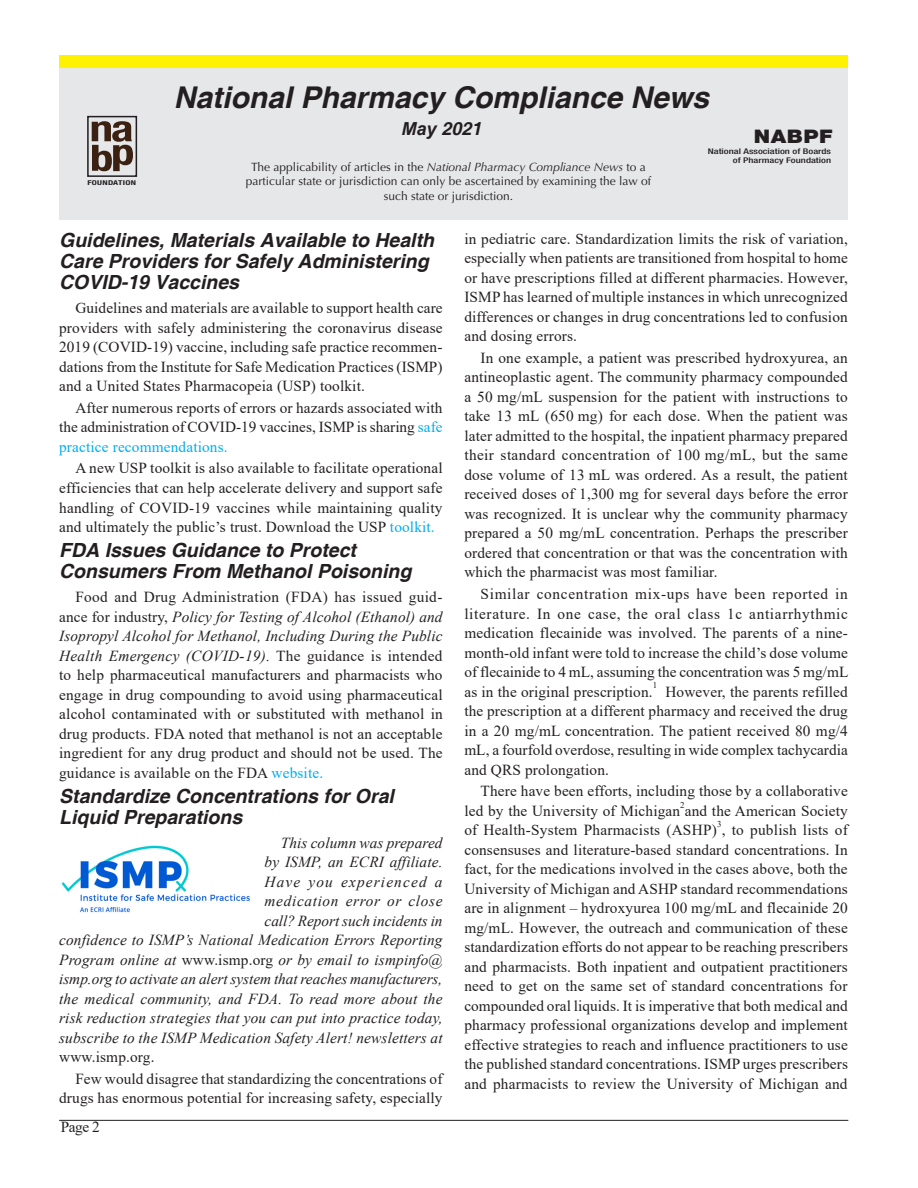
<style>
.page{position:relative;width:918px;height:1188px;background:#fff}
.page>*{position:absolute;margin:0;border:0;box-sizing:border-box;transform-origin:0 0}
.t1{font:italic 700 30px "Helvetica";color:#231f20}
.Headline{font:italic 700 19.5px/21px "Helvetica";color:#231f20}
.t2{font:900 18.75px "Helvetica Neue LT Std";letter-spacing:.025em;color:#231f20;scale:1.15 1}
.t3{font:italic 700 18px "Helvetica";color:#231f20}
.Body_text{font:15.3px/19.5px "Times New Roman";letter-spacing:.01em;color:#231f20;text-align:justify}
.Body_text-2{font:italic 15.3px "Times New Roman";letter-spacing:.01em;color:#231f20}
.Body_text-3{font:italic 15.3px "Times New Roman";letter-spacing:.045em;color:#231f20}
.Body_text-4{font:italic 15.3px "Times New Roman";letter-spacing:.075em;color:#231f20}
.t4{font:12px/14.4px "Optima LT Std";color:#231f20;text-align:center}
.Body_text-5{font:8.85px "Times New Roman";color:#231f20}
.t5{font:500 condensed 7.8px/9.3px "Helvetica Neue LT Std";color:#231f20;text-align:right;scale:1.35 1}
.t6{font:700 condensed 6.6px "Helvetica Neue LT Std";letter-spacing:.03em;color:#231f20;scale:1.38 1}
.s1{font-family:"Arial"}
.s2{font-style:italic}
.s3{color:#00aeef}
.s4{font-style:normal}
</style>
<div class="page">
<div style="left:59px;top:68px;width:789px;height:152px;background:#e6e7e9"></div>
<div style="left:59px;top:55px;width:789px;height:13px;background:#fff101"></div>
<hr style="left:59px;top:1120px;width:789px;height:1px;background:#231f20">
<svg style="left:92px;top:121px;width:41px;height:50px"></svg>
<div style="left:87px;top:116px;width:50px;height:61px;border:2px solid #231f20"></div>
<img style="left:61px;top:845px;width:189px;height:68px">
<p class="t6" style="left:87px;top:179px;width:37px">FOUNDATION</p>
<p class="t1" style="left:174px;top:80px;width:537px">National Pharmacy Compliance News</p>
<p class="t3" style="left:401px;top:118px;width:82px"><span class="s1">May</span> 2021</p>
<p class="t4" style="left:246px;top:160px;width:407px">The applicability of articles in the <span class="s2">National Pharmacy Compliance News</span> to a particular state or jurisdiction can only be ascertained by examining the law of such state or jurisdiction.</p>
<p class="t2" style="left:754px;top:125px;width:70px">NABPF</p>
<p class="t5" style="left:708px;top:146px;width:93px">National Association of Boards of Pharmacy Foundation</p>
<p class="Headline" style="left:59px;top:231px;width:376px">Guidelines, Materials Available to Health<br>Care Providers for Safely Administering<br>COVID-19 Vaccines</p>
<p class="Body_text" style="left:59px;top:298px;width:385px;text-indent:16px">Guidelines and materials are available to support health care providers with safely administering the coronavirus disease 2019 (COVID-19) vaccine, including safe practice recommen&shy;dations from the Institute for Safe Medication Practices (ISMP) and a United States Pharmacopeia (USP) toolkit.</p>
<p class="Body_text" style="left:59px;top:397px;width:385px;text-indent:16px">After numerous reports of errors or hazards associated with the administration of COVID-19 vaccines, ISMP is sharing <span class="s3">safe practice recommendations.</span></p>
<p class="Body_text" style="left:59px;top:458px;width:385px;text-indent:16px">A new USP toolkit is also available to facilitate operational efficiencies that can help accelerate delivery and support safe handling of COVID-19 vaccines while maintaining quality and ultimately the public’s trust. Download the USP <span class="s3">toolkit.</span></p>
<p class="Headline" style="left:59px;top:541px;width:354px">FDA Issues Guidance to Protect<br>Consumers From Methanol Poisoning</p>
<p class="Body_text" style="left:59px;top:587px;width:385px;text-indent:16px">Food and Drug Administration (FDA) has issued guid&shy;ance for industry, <span class="s2">Policy for Testing of Alcohol (Ethanol) and Isopropyl Alcohol for Methanol, Including During the Public Health Emergency (COVID-19).</span> The guidance is intended to help pharmaceutical manufacturers and pharmacists who engage in drug compounding to avoid using pharmaceutical alcohol contaminated with or substituted with methanol in drug products. FDA noted that methanol is not an acceptable ingredient for any drug product and should not be used. The guidance is available on the FDA <span class="s3">website.</span></p>
<p class="Headline" style="left:59px;top:786px;width:336px">Standardize Concentrations for Oral<br>Liquid Preparations</p>
<p class="Body_text-2" style="left:281px;top:832px;width:163px">This column was prepared</p>
<p class="Body_text-2" style="left:265px;top:852px;width:180px">by ISMP, an ECRI affiliate.</p>
<p class="Body_text-4" style="left:265px;top:871px;width:179px">Have you experienced a</p>
<p class="Body_text-3" style="left:265px;top:891px;width:180px">medication error or close</p>
<p class="Body_text-2" style="left:265px;top:910px;width:180px">call? Report such incidents in</p>
<p class="Body_text-2" style="left:59px;top:930px;width:385px">confidence to ISMP’s National Medication Errors Reporting</p>
<p class="Body_text-2" style="left:59px;top:949px;width:385px">Program online at <span class="s4">www.ismp.org</span> or by email to ismpinfo@</p>
<p class="Body_text-2" style="left:59px;top:969px;width:385px">ismp.org to activate an alert system that reaches manufacturers,</p>
<p class="Body_text-2" style="left:59px;top:988px;width:385px">the medical community, and FDA. To read more about the</p>
<p class="Body_text-2" style="left:59px;top:1008px;width:385px">risk reduction strategies that you can put into practice today,</p>
<p class="Body_text-2" style="left:59px;top:1027px;width:385px">subscribe to the ISMP Medication Safety Alert! newsletters at</p>
<p class="Body_text" style="left:59px;top:1047px;width:97px">www.ismp.org.</p>
<p class="Body_text" style="left:59px;top:1069px;width:385px;text-align:right">Few would disagree that standardizing the concentrations of drugs has enormous potential for increasing safety, especially</p>
<p class="Body_text" style="left:61px;top:1117px;width:41px">Page 2</p>
<p class="Body_text" style="left:464px;top:228px;width:385px">in pediatric care. Standardization limits the risk of variation, especially when patients are transitioned from hospital to home or have prescriptions filled at different pharmacies. However, ISMP has learned of multiple instances in which unrecognized differences or changes in drug concentrations led to confusion and dosing errors.</p>
<p class="Body_text" style="left:464px;top:348px;width:385px;text-indent:16px">In one example, a patient was prescribed hydroxyurea, an antineoplastic agent. The community pharmacy compounded a 50 mg/mL suspension for the patient with instructions to take 13 mL (650 mg) for each dose. When the patient was later admitted to the hospital, the inpatient pharmacy prepared their standard concentration of 100 mg/mL, but the same dose volume of 13 mL was ordered. As a result, the patient received doses of 1,300 mg for several days before the error was recognized. It is unclear why the community pharmacy prepared a 50 mg/mL concentration. Perhaps the prescriber ordered that concentration or that was the concentration with which the pharmacist was most familiar.</p>
<p class="Body_text" style="left:464px;top:584px;width:385px;text-indent:16px">Similar concentration mix-ups have been reported in literature. In one case, the oral class 1c antiarrhythmic medication flecainide was involved. The parents of a nine&shy;month-old infant were told to increase the child’s dose volume of flecainide to 4 mL, assuming the concentration was 5 mg/mL as in the original prescription.</p>
<p class="Body_text-5" style="left:653px;top:679px;width:6px">1</p>
<p class="Body_text" style="left:464px;top:681px;width:385px;text-indent:201px">However, the parents refilled the prescription at a different pharmacy and received the drug in a 20 mg/mL concentration. The patient received 80 mg/4 mL, a fourfold overdose, resulting in wide complex tachycardia and QRS prolongation.</p>
<p class="Body_text" style="left:464px;top:781px;width:385px;text-align:right">There have been efforts, including those by a collaborative led by the University of Michigan and the American Society</p>
<p class="Body_text-5" style="left:680px;top:798px;width:6px">2</p>
<p class="Body_text" style="left:464px;top:820px;width:385px">of Health-System Pharmacists (ASHP) , to publish lists of</p>
<p class="Body_text-5" style="left:717px;top:818px;width:6px">3</p>
<p class="Body_text" style="left:464px;top:839px;width:385px">consensuses and literature-based standard concentrations. In fact, for the medications involved in the cases above, both the University of Michigan and ASHP standard recommendations are in alignment – hydroxyurea 100 mg/mL and flecainide 20 mg/mL. However, the outreach and communication of these standardization efforts do not appear to be reaching prescribers and pharmacists. Both inpatient and outpatient practitioners need to get on the same set of standard concentrations for compounded oral liquids. It is imperative that both medical and pharmacy professional organizations develop and implement effective strategies to reach and influence practitioners to use the published standard concentrations. ISMP urges prescribers and pharmacists to review the University of Michigan and</p>
</div>
